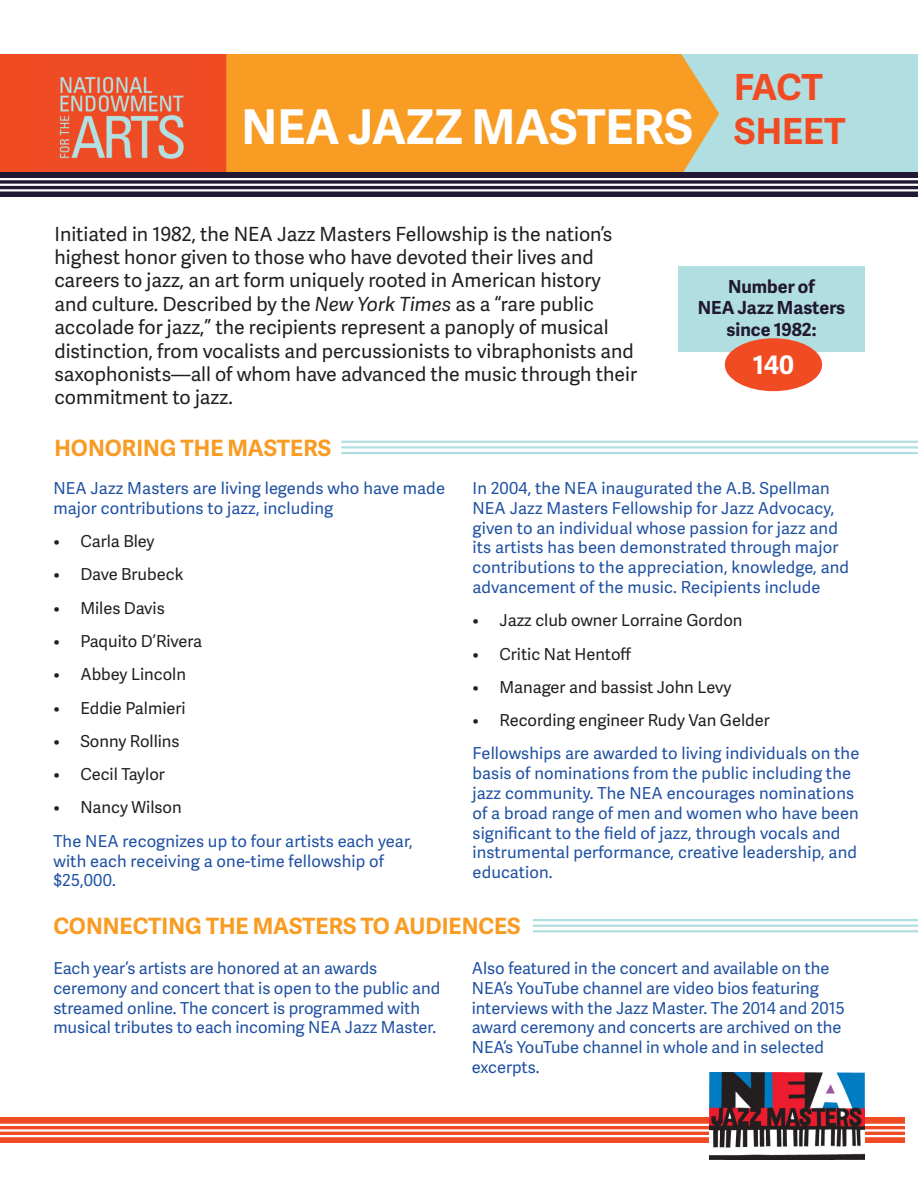
<style>
.page{position:relative;width:918px;height:1188px;background:#fff}
.page>*{position:absolute;margin:0;border:0;box-sizing:border-box;transform-origin:0 0}
.t1{font:700 48px "Adelle Sans";color:#fff}
.t2{font:700 36px/43.2px "Adelle Sans";color:#f04b23}
.t3{font:700 25.5px "Adelle Sans";color:#fff}
.Headings{font:700 22.5px "Adelle Sans";color:#f89c24}
.t4{font:19.5px/23.4px "Adelle Sans";color:#231f20}
.t5{font:700 18px/21.6px "Adelle Sans";color:#211933;text-align:center}
.Black_Bullets{font:16.5px/19.8px "Adelle Sans";letter-spacing:.01em;color:#1f51a3}
.t6{font:16.5px "Adelle Sans";color:#231f20}
.s1{font-style:italic}
</style>
<div class="page">
<div style="left:0;top:1118px;width:904px;height:25px;background:#f04b23"></div>
<hr style="left:0;top:1124px;width:918px;height:2px;background:#fff">
<hr style="left:0;top:1129px;width:918px;height:3px;background:#fff">
<hr style="left:0;top:1135px;width:918px;height:2px;background:#fff">
<div style="left:678px;top:266px;width:187px;height:85px;background:#b1dfe1"></div>
<div style="left:725px;top:338px;width:97px;height:53px;background:#f04b23;border-radius:50%"></div>
<div style="left:0;top:54px;width:918px;height:122px;background:#f04b23"></div>
<img style="left:59px;top:76px;width:125px;height:83px">
<div style="left:580px;top:54px;width:338px;height:122px;background:#b1dfe1"></div>
<div style="left:226px;top:54px;width:493px;height:118px;background:#f89c24"></div>
<hr style="left:341px;top:441px;width:577px;height:2px;background:#b1dfe1">
<hr style="left:341px;top:446px;width:577px;height:3px;background:#b1dfe1">
<hr style="left:341px;top:452px;width:577px;height:2px;background:#b1dfe1">
<div style="left:0;top:172px;width:918px;height:25px;background:#211933"></div>
<hr style="left:0;top:178px;width:918px;height:2px;background:#fff">
<hr style="left:0;top:184px;width:918px;height:2px;background:#fff">
<hr style="left:0;top:189px;width:918px;height:3px;background:#fff">
<img style="left:710px;top:1073px;width:155px;height:86px">
<hr style="left:533px;top:919px;width:385px;height:2px;background:#b1dfe1">
<hr style="left:533px;top:925px;width:385px;height:2px;background:#b1dfe1">
<hr style="left:533px;top:930px;width:385px;height:2px;background:#b1dfe1">
<p class="t1" style="left:242px;top:91px;width:453px">NEA JAZZ MASTERS</p>
<p class="t2" style="left:734px;top:64px;width:113px">FACT<br>SHEET</p>
<p class="t4" style="left:54px;top:221px;width:584px">Initiated in 1982, the NEA Jazz Masters Fellowship is the nation’s highest honor given to those who have devoted their lives and careers to jazz, an art form uniquely rooted in American history and culture. Described by the <span class="s1">New York Times</span> as a “rare public accolade for jazz,” the recipients represent a panoply of musical distinction, from vocalists and percussionists to vibraphonists and saxophonists—all of whom have advanced the music through their commitment to jazz.</p>
<p class="t5" style="left:698px;top:275px;width:149px">Number of<br>NEA Jazz Masters since 1982:</p>
<p class="t3" style="left:753px;top:347px;width:43px">140</p>
<p class="Headings" style="left:54px;top:431px;width:278px">HONORING THE MASTERS</p>
<p class="Black_Bullets" style="left:53px;top:478px;width:393px">NEA Jazz Masters are living legends who have made major contributions to jazz, including</p>
<p class="t6" style="left:53px;top:529px;width:103px">• Carla Bley</p>
<p class="t6" style="left:53px;top:563px;width:132px">• Dave Brubeck</p>
<p class="t6" style="left:53px;top:596px;width:113px">• Miles Davis</p>
<p class="t6" style="left:53px;top:629px;width:150px">• Paquito D’Rivera</p>
<p class="t6" style="left:53px;top:663px;width:134px">• Abbey Lincoln</p>
<p class="t6" style="left:53px;top:696px;width:134px">• Eddie Palmieri</p>
<p class="t6" style="left:53px;top:729px;width:128px">• Sonny Rollins</p>
<p class="t6" style="left:53px;top:763px;width:113px">• Cecil Taylor</p>
<p class="t6" style="left:53px;top:796px;width:130px">• Nancy Wilson</p>
<p class="Black_Bullets" style="left:53px;top:830px;width:361px">The NEA recognizes up to four artists each year, with each receiving a one-time fellowship of $25,000.</p>
<p class="Black_Bullets" style="left:472px;top:478px;width:378px">In 2004, the NEA inaugurated the A.B. Spellman NEA Jazz Masters Fellowship for Jazz Advocacy, given to an individual whose passion for jazz and its artists has been demonstrated through major contributions to the appreciation, knowledge, and advancement of the music. Recipients include</p>
<p class="t6" style="left:472px;top:609px;width:272px">• Jazz club owner Lorraine Gordon</p>
<p class="t6" style="left:472px;top:642px;width:160px">• Critic Nat Hentoff</p>
<p class="t6" style="left:472px;top:675px;width:260px">• Manager and bassist John Levy</p>
<p class="t6" style="left:472px;top:709px;width:299px">• Recording engineer Rudy Van Gelder</p>
<p class="Black_Bullets" style="left:472px;top:743px;width:388px">Fellowships are awarded to living individuals on the basis of nominations from the public including the jazz community. The NEA encourages nominations of a broad range of men and women who have been significant to the field of jazz, through vocals and instrumental performance, creative leadership, and education.</p>
<p class="Headings" style="left:53px;top:910px;width:469px">CONNECTING THE MASTERS TO AUDIENCES</p>
<p class="Black_Bullets" style="left:53px;top:958px;width:388px">Each year’s artists are honored at an awards ceremony and concert that is open to the public and streamed online. The concert is programmed with musical tributes to each incoming NEA Jazz Master.</p>
<p class="Black_Bullets" style="left:472px;top:958px;width:374px">Also featured in the concert and available on the NEA’s YouTube channel are video bios featuring interviews with the Jazz Master. The 2014 and 2015 award ceremony and concerts are archived on the NEA’s YouTube channel in whole and in selected excerpts.</p>
</div>
